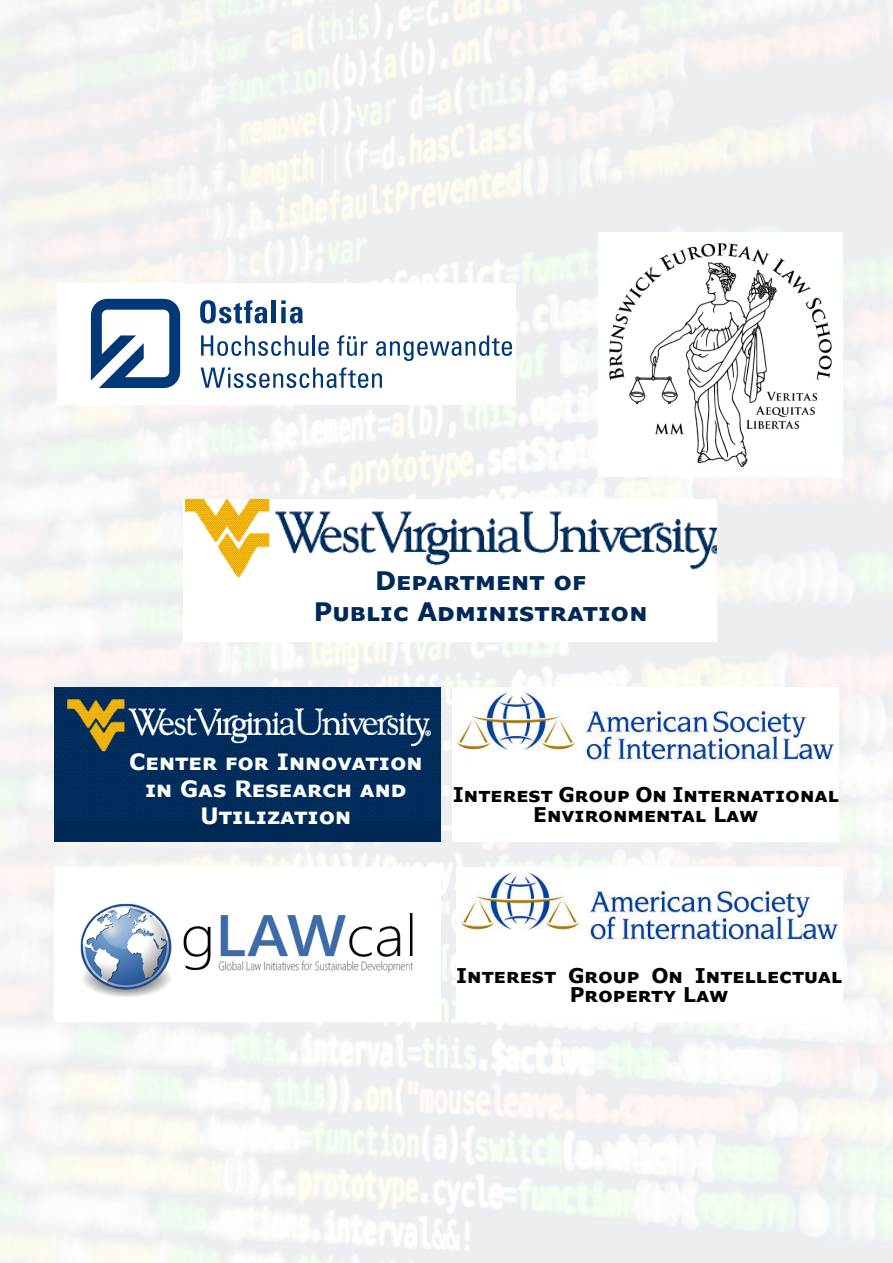
<style>
.page{position:relative;width:893px;height:1263px;background:#fff}
.page>*{position:absolute;margin:0;border:0;box-sizing:border-box;transform-origin:0 0}
.t1{font:700 25.5px/30.6px "Verdana";color:#002957;text-align:center}
.t2{font:700 22.5px/27px "Verdana";color:#fff;text-align:center}
.t3{font:700 20.25px/19.5px "Verdana";color:#000;text-align:center}
</style>
<div class="page">
<img style="left:0;top:0;width:893px;height:1263px">
<div style="left:57px;top:283px;width:459px;height:122px;background:#fff"></div>
<svg style="left:91px;top:299px;width:89px;height:89px"></svg>
<svg style="left:201px;top:367px;width:181px;height:21px"></svg>
<svg style="left:200px;top:300px;width:67px;height:23px"></svg>
<hr style="left:272px;top:300px;width:4px;height:23px;background:#033878">
<svg style="left:281px;top:300px;width:22px;height:23px"></svg>
<svg style="left:201px;top:335px;width:107px;height:21px"></svg>
<hr style="left:312px;top:335px;width:3px;height:21px;background:#033878">
<svg style="left:318px;top:341px;width:11px;height:15px"></svg>
<svg style="left:337px;top:335px;width:31px;height:21px"></svg>
<svg style="left:376px;top:335px;width:136px;height:26px"></svg>
<img style="left:599px;top:233px;width:243px;height:244px">
<div style="left:54px;top:687px;width:386px;height:154px;background:#002957"></div>
<img style="left:54px;top:687px;width:386px;height:132px">
<div style="left:453px;top:687px;width:386px;height:154px;background:#fff"></div>
<img style="left:456px;top:692px;width:380px;height:71px">
<div style="left:54px;top:868px;width:386px;height:154px;background:#fff"></div>
<img style="left:80px;top:903px;width:333px;height:93px">
<div style="left:456px;top:868px;width:386px;height:154px;background:#fff"></div>
<img style="left:460px;top:872px;width:380px;height:71px">
<img style="left:185px;top:499px;width:531px;height:143px">
<div style="left:262px;top:571px;width:437px;height:52px;background:#fff"></div>
<p class="t1" style="left:314px;top:565px;width:335px">Department of<br>Public Administration</p>
<p class="t2" style="left:129px;top:748px;width:295px">Center for Innovation in Gas Research and<br>Utilization</p>
<p class="t3" style="left:453px;top:785px;width:388px">Interest Group On International<br>Environmental Law</p>
<p class="t3" style="left:456px;top:965px;width:388px">Interest Group On Intellectual<br>Property Law</p>
</div>
